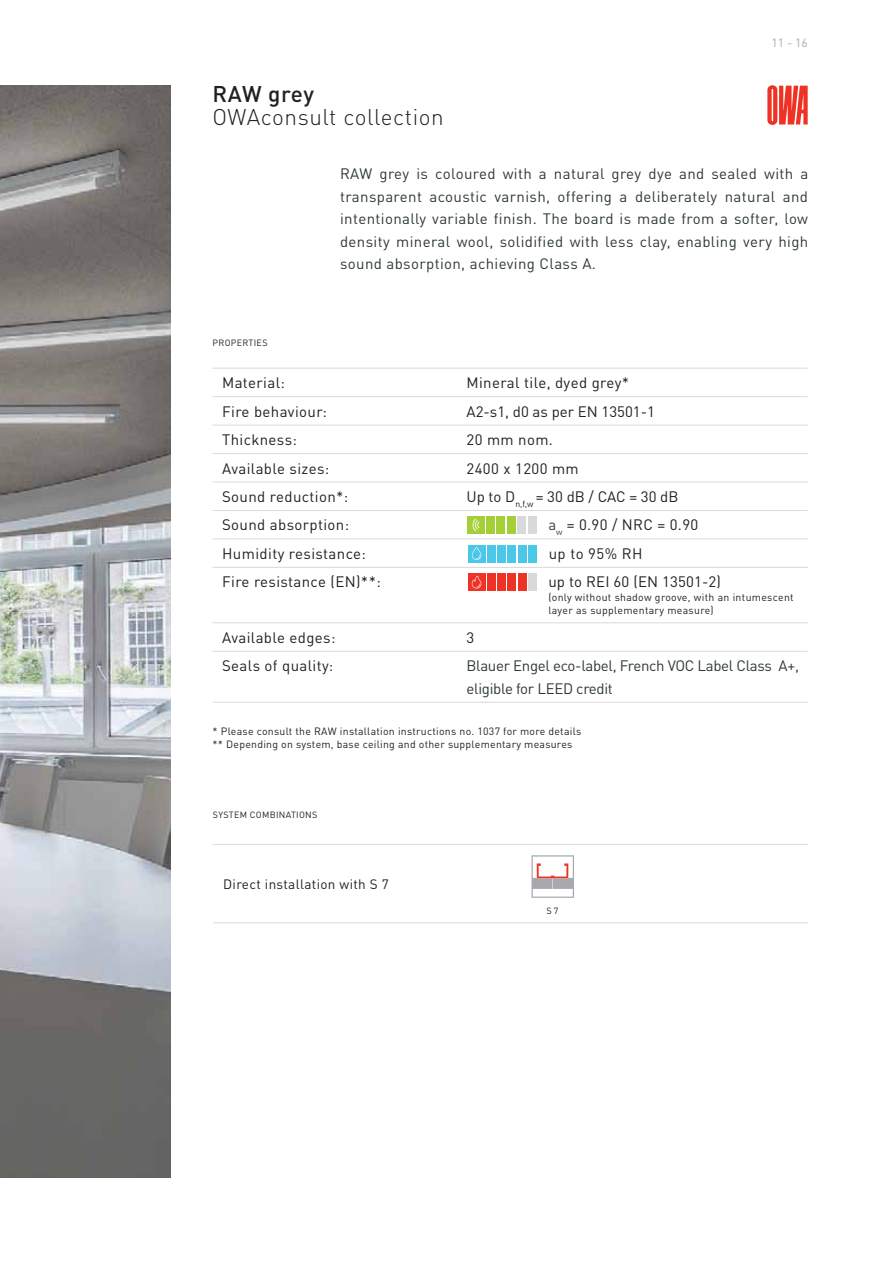
<style>
.page{position:relative;width:893px;height:1263px;background:#fff}
.page>*{position:absolute;margin:0;border:0;box-sizing:border-box;transform-origin:0 0}
.t1{font:300 22.5px "DIN Pro";letter-spacing:.025em;color:#231f20}
.t2{font:500 22.5px "DIN Pro";letter-spacing:.025em;color:#231f20}
.t3{font:15px/22.5px "DIN Pro";letter-spacing:-.02em;color:#2e3934;text-align:justify}
.t4{font:15px "DIN Pro";letter-spacing:.025em;color:#231f20}
.t5{font:15px "DIN Pro";color:#231f20}
.t6{font:13.5px "DIN Pro";letter-spacing:.025em;color:#231f20}
.t7{font:12px "DIN Pro";color:#a7a9ac}
.t8{font:10.5px/13.5px "DIN Pro";letter-spacing:.025em;color:#231f20}
.t9{font:9px "DIN Pro";letter-spacing:.035em;color:#231f20}
.s1{color:#404041}
</style>
<div class="page">
<img style="left:0;top:85px;width:170px;height:1093px">
<hr style="left:213px;top:368px;width:595px;height:1px;background:#d8d9db">
<hr style="left:213px;top:396px;width:595px;height:1px;background:#d8d9db">
<hr style="left:213px;top:425px;width:595px;height:1px;background:#d8d9db">
<hr style="left:213px;top:453px;width:595px;height:1px;background:#d8d9db">
<hr style="left:213px;top:482px;width:595px;height:1px;background:#d8d9db">
<hr style="left:213px;top:510px;width:595px;height:1px;background:#d8d9db">
<hr style="left:213px;top:539px;width:595px;height:1px;background:#d8d9db">
<hr style="left:213px;top:567px;width:595px;height:1px;background:#d8d9db">
<hr style="left:213px;top:623px;width:595px;height:1px;background:#d8d9db">
<hr style="left:213px;top:651px;width:595px;height:1px;background:#d8d9db">
<hr style="left:213px;top:702px;width:595px;height:1px;background:#d8d9db">
<svg style="left:531px;top:855px;width:43px;height:43px"></svg>
<hr style="left:213px;top:923px;width:595px;height:1px;background:#d8d9db">
<hr style="left:213px;top:844px;width:595px;height:1px;background:#d8d9db">
<svg style="left:767px;top:85px;width:41px;height:40px;background:#f26359"></svg>
<div style="left:468px;top:574px;width:17px;height:17px;background:#ee3224"></div>
<div style="left:487px;top:574px;width:8px;height:17px;background:#ee3224"></div>
<div style="left:497px;top:574px;width:9px;height:17px;background:#ee3224"></div>
<div style="left:507px;top:574px;width:9px;height:17px;background:#ee3224"></div>
<div style="left:518px;top:574px;width:8px;height:17px;background:#ee3224"></div>
<div style="left:528px;top:574px;width:9px;height:17px;background:#d8d9db"></div>
<svg style="left:472px;top:576px;width:9px;height:13px"></svg>
<div style="left:468px;top:545px;width:17px;height:17px;background:#4ac7e9"></div>
<div style="left:487px;top:545px;width:8px;height:17px;background:#4ac7e9"></div>
<div style="left:497px;top:545px;width:9px;height:17px;background:#4ac7e9"></div>
<div style="left:507px;top:545px;width:9px;height:17px;background:#4ac7e9"></div>
<div style="left:518px;top:545px;width:8px;height:17px;background:#4ac7e9"></div>
<div style="left:528px;top:545px;width:9px;height:17px;background:#4ac7e9"></div>
<svg style="left:472px;top:547px;width:9px;height:13px"></svg>
<div style="left:468px;top:516px;width:17px;height:17px;background:#a6ce39"></div>
<div style="left:486px;top:516px;width:9px;height:17px;background:#a6ce39"></div>
<div style="left:507px;top:516px;width:9px;height:17px;background:#a6ce39"></div>
<div style="left:517px;top:516px;width:9px;height:17px;background:#d8d9db"></div>
<div style="left:528px;top:516px;width:8px;height:17px;background:#d8d9db"></div>
<svg style="left:472px;top:519px;width:8px;height:12px"></svg>
<div style="left:496px;top:516px;width:9px;height:17px;background:#a6ce39"></div>
<h1 class="t2" style="left:213px;top:82px;width:103px">RAW grey</h1>
<h1 class="t1" style="left:213px;top:109px;width:233px">OWAconsult collection</h1>
<p class="t7" style="left:771px;top:39px;width:38px">11 - 16</p>
<p class="t3" style="left:340px;top:164px;width:470px">RAW grey is coloured with a natural grey dye and sealed with a transparent acoustic varnish, offering a deliberately natural and intentionally variable finish. The board is made from a softer, low density mineral wool, solidified with less clay, enabling very high sound absorption, achieving Class A.</p>
<p class="t9" style="left:213px;top:340px;width:57px">PROPERTIES</p>
<p class="t4" style="left:222px;top:377px;width:64px">Material:</p>
<p class="t4" style="left:466px;top:377px;width:164px">Mineral tile, dyed grey*</p>
<p class="t4" style="left:222px;top:406px;width:106px">Fire behaviour:</p>
<p class="t5" style="left:466px;top:406px;width:190px">A2-s1, d0 as per EN 13501-1</p>
<p class="t4" style="left:222px;top:434px;width:76px">Thickness:</p>
<p class="t4" style="left:466px;top:434px;width:88px">20 mm nom.</p>
<p class="t4" style="left:222px;top:463px;width:109px">Available sizes:</p>
<p class="t4" style="left:466px;top:463px;width:114px">2400 x 1200 mm</p>
<p class="t4" style="left:222px;top:491px;width:128px">Sound reduction*:</p>
<p class="t5" style="left:466px;top:491px;width:213px">Up to D<sub>n,f,w</sub> = 30 dB / CAC = 30 dB</p>
<p class="t4" style="left:222px;top:520px;width:129px">Sound absorption:</p>
<p class="t4" style="left:548px;top:520px;width:151px"><span class="s1">a</span><sub>w</sub> = 0.90 / NRC = 0.90</p>
<p class="t4" style="left:222px;top:548px;width:145px">Humidity resistance:</p>
<p class="t4" style="left:549px;top:548px;width:95px">up to 95% RH</p>
<p class="t4" style="left:222px;top:577px;width:160px">Fire resistance (EN)**:</p>
<p class="t4" style="left:548px;top:577px;width:174px">up to REI 60 (EN 13501-2)</p>
<p class="t8" style="left:548px;top:591px;width:247px">(only without shadow groove, with an intumescent layer as supplementary measure)</p>
<p class="t4" style="left:222px;top:632px;width:115px">Available edges:</p>
<p class="t4" style="left:466px;top:632px;width:9px">3</p>
<p class="t4" style="left:222px;top:660px;width:113px">Seals of quality:</p>
<p class="t3" style="left:466px;top:656px;width:334px">Blauer Engel eco-label, French VOC Label Class A+, eligible for LEED credit</p>
<p class="t8" style="left:213px;top:725px;width:370px">* Please consult the RAW installation instructions no. 1037 for more details ** Depending on system, base ceiling and other supplementary measures</p>
<p class="t9" style="left:213px;top:811px;width:106px">SYSTEM COMBINATIONS</p>
<p class="t6" style="left:223px;top:880px;width:167px">Direct installation with S 7</p>
<p class="t9" style="left:546px;top:908px;width:14px">S 7</p>
</div>
